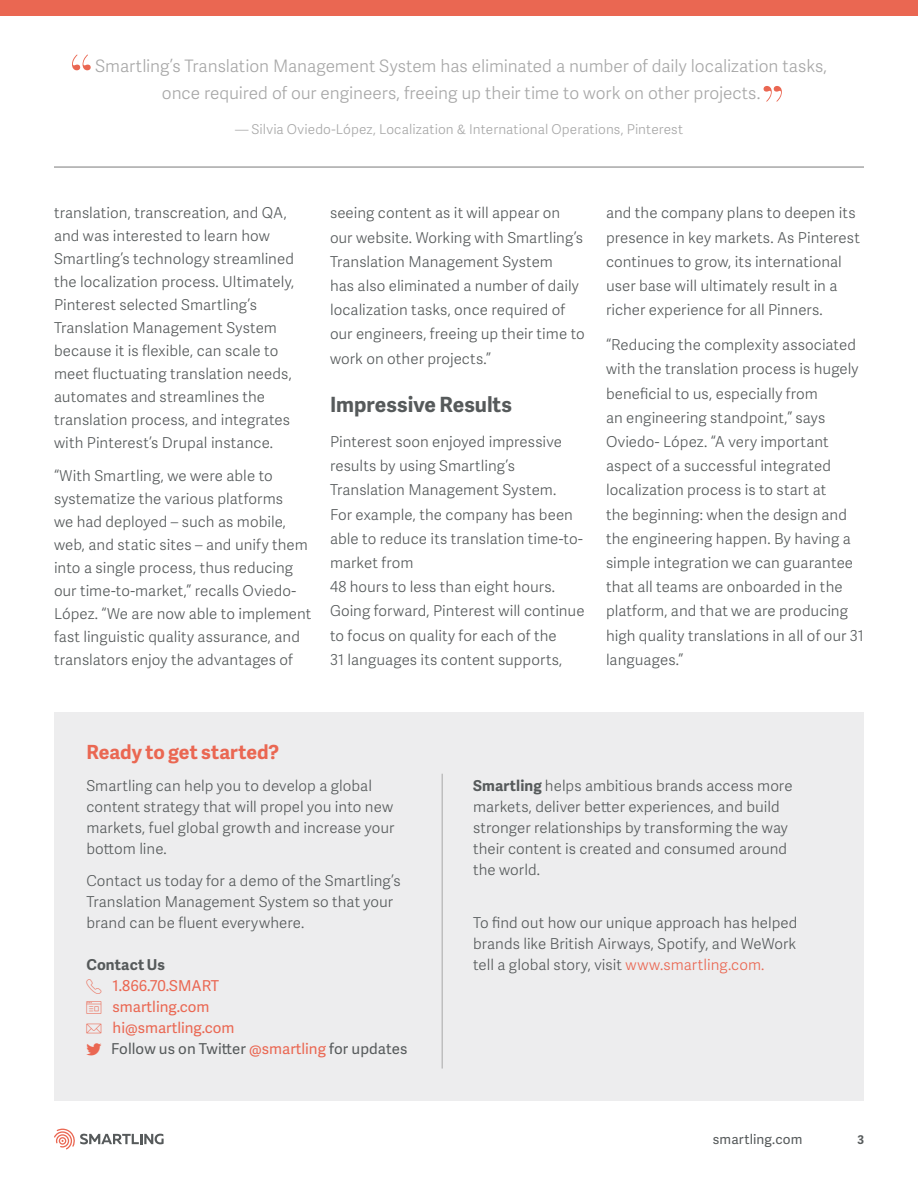
<style>
.page{position:relative;width:918px;height:1188px;background:#fff}
.page>*{position:absolute;margin:0;border:0;box-sizing:border-box;transform-origin:0 0}
.InteriorSubhead{font:700 21px "Adelle Sans";color:#565a5b}
.t1{font:700 19.5px "Adelle Sans";color:#ea6752}
.TopGrayCopy{font:17.1px/27.2px "Adelle Sans Lt";letter-spacing:-.005em;color:#a7a7a7;text-align:center}
.InteriorCopy{font:15px/24.2px "Adelle Sans Lt";letter-spacing:.005em;color:#565a5b}
.t2{font:15px "Adelle Sans";color:#ea6752}
.t3{font:15px "Adelle Sans";letter-spacing:.005em;color:#565a5b}
.t4{font:700 15px "Adelle Sans";letter-spacing:.01em;color:#565a5b}
.TopGrayCredit{font:13.5px "Adelle Sans Lt";letter-spacing:.01em;color:#a7a7a7}
.t5{font:13.5px "Adelle Sans";letter-spacing:.01em;color:#565a5b}
.t6{font:700 12px "Adelle Sans";color:#565a5b}
.s1{font-family:"SS Glyphish Outlined"}
.s2{font-family:"SS Social";color:#ea6752}
.s3{color:#ea6752}
.s4{font-family:"Adelle Sans";font-weight:700}
</style>
<div class="page">
<svg style="left:54px;top:1129px;width:110px;height:20px"></svg>
<hr style="left:54px;top:166px;width:810px;height:2px;background:#a7a7a7">
<div style="left:0;top:0;width:918px;height:15px;background:#ea6752"></div>
<svg style="left:72px;top:54px;width:19px;height:16px"></svg>
<svg style="left:764px;top:86px;width:18px;height:16px"></svg>
<div style="left:54px;top:712px;width:810px;height:389px;background:#ededee"></div>
<hr style="left:442px;top:774px;width:1px;height:295px;background:#a7a7a7">
<p class="TopGrayCopy" style="left:95px;top:52px;width:733px">Smartling’s Translation Management System has eliminated a number of daily localization tasks, once required of our engineers, freeing up their time to work on other projects.</p>
<p class="TopGrayCredit" style="left:235px;top:120px;width:449px">— Silvia Oviedo-López, Localization &amp; International Operations, Pinterest</p>
<p class="InteriorCopy" style="left:54px;top:201px;width:242px;line-height:23px">translation, transcreation, and QA, and was interested to learn how Smartling’s technology streamlined the localization process. Ultimately, Pinterest selected Smartling’s Translation Management System because it is flexible, can scale to meet fluctuating translation needs, automates and streamlines the translation process, and integrates with Pinterest’s Drupal instance.</p>
<p class="InteriorCopy" style="left:54px;top:464px;width:259px;line-height:23px">“With Smartling, we were able to systematize the various platforms<br>we had deployed – such as mobile, web, and static sites – and unify them into a single process, thus reducing our time-to-market,” recalls Oviedo-López. “We are now able to implement fast linguistic quality assurance, and translators enjoy the advantages of</p>
<p class="InteriorCopy" style="left:330px;top:200px;width:256px">seeing content as it will appear on our website. Working with Smartling’s Translation Management System<br>has also eliminated a number of daily localization tasks, once required of our engineers, freeing up their time to work on other projects.”</p>
<p class="InteriorSubhead" style="left:330px;top:389px;width:184px">Impressive Results</p>
<p class="InteriorCopy" style="left:330px;top:429px;width:256px">Pinterest soon enjoyed impressive results by using Smartling’s<br>Translation Management System.<br>For example, the company has been able to reduce its translation time-to&shy;market from<br>48 hours to less than eight hours.<br>Going forward, Pinterest will continue to focus on quality for each of the<br>31 languages its content supports,</p>
<p class="InteriorCopy" style="left:606px;top:200px;width:255px">and the company plans to deepen its presence in key markets. As Pinterest continues to grow, its international user base will ultimately result in a richer experience for all Pinners.</p>
<p class="InteriorCopy" style="left:606px;top:332px;width:259px">“Reducing the complexity associated with the translation process is hugely beneficial to us, especially from<br>an engineering standpoint,” says Oviedo- López. “A very important aspect of a successful integrated localization process is to start at<br>the beginning: when the design and the engineering happen. By having a simple integration we can guarantee that all teams are onboarded in the platform, and that we are producing high quality translations in all of our 31 languages.”</p>
<p class="t1" style="left:86px;top:738px;width:194px">Ready to get started?</p>
<p class="InteriorCopy" style="left:86px;top:775px;width:309px;line-height:21px">Smartling can help you to develop a global content strategy that will propel you into new markets, fuel global growth and increase your bottom line.</p>
<p class="InteriorCopy" style="left:86px;top:870px;width:316px;line-height:21px">Contact us today for a demo of the Smartling’s<br>Translation Management System so that your brand can be fluent everywhere.</p>
<p class="t4" style="left:86px;top:954px;width:80px">Contact Us</p>
<p class="t2" style="left:86px;top:975px;width:134px"><span class="s1">PHONE</span> 1.866.70.SMART</p>
<p class="t2" style="left:86px;top:996px;width:125px"><span class="s1">WINDOW</span> smartling.com</p>
<p class="t2" style="left:86px;top:1017px;width:150px"><span class="s1">EMAIL</span> hi@smartling.com</p>
<p class="t3" style="left:86px;top:1038px;width:323px"><span class="s2">TWITTER</span> Follow us on Twitter <span class="s3">@smartling</span> for updates</p>
<p class="InteriorCopy" style="left:473px;top:775px;width:321px;line-height:21px"><span class="s4">Smartling</span> helps ambitious brands access more markets, deliver better experiences, and build stronger relationships by transforming the way their content is created and consumed around the world.</p>
<p class="InteriorCopy" style="left:473px;top:912px;width:326px;line-height:21px;text-align:justify">To find out how our unique approach has helped brands like British Airways, Spotify, and WeWork tell a global story, visit <span class="s3">www.smartling.com.</span></p>
<p class="t5" style="left:713px;top:1130px;width:91px">smartling.com</p>
<p class="t6" style="left:857px;top:1131px;width:8px">3</p>
</div>
